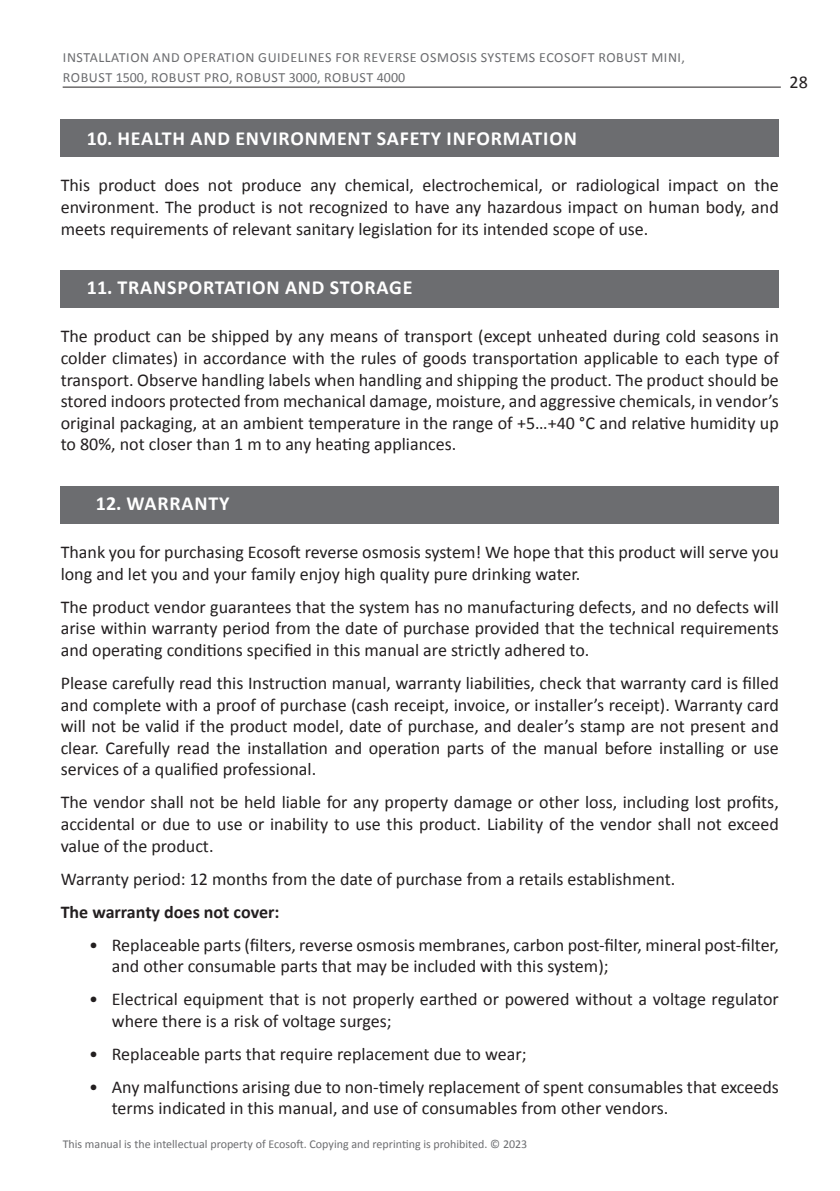
<style>
.page{position:relative;width:840px;height:1191px;background:#fff}
.page>*{position:absolute;margin:0;border:0;box-sizing:border-box;transform-origin:0 0}
.t1{font:700 20px "Calibri";letter-spacing:.04em;color:#fff}
.t2{font:18px/21.6px "Calibri";color:#231f20;text-align:justify}
.t3{font:700 18px "Calibri";color:#231f20}
.t4{font:14px/20px "Calibri";letter-spacing:.04em;color:#6c6d70}
.t5{font:12px "Calibri";color:#6c6d70}
</style>
<div class="page">
<hr style="left:63px;top:87px;width:717px;height:1px;background:#231f20">
<div style="left:60px;top:119px;width:717px;height:37px;background:#6c6d70"></div>
<div style="left:60px;top:486px;width:717px;height:37px;background:#6c6d70"></div>
<div style="left:60px;top:270px;width:717px;height:37px;background:#6c6d70"></div>
<p class="t4" style="left:63px;top:47px;width:623px">INSTALLATION AND OPERATION GUIDELINES FOR REVERSE OSMOSIS SYSTEMS ECOSOFT ROBUST MINI,<br>ROBUST 1500, ROBUST PRO, ROBUST 3000, ROBUST 4000</p>
<p class="t2" style="left:789px;top:71px;width:20px">28</p>
<p class="t1" style="left:87px;top:126px;width:491px">10. HEALTH AND ENVIRONMENT SAFETY INFORMATION</p>
<p class="t2" style="left:61px;top:175px;width:719px">This product does not produce any chemical, electrochemical, or radiological impact on the environment. The product is not recognized to have any hazardous impact on human body, and meets requirements of relevant sanitary legislation for its intended scope of use.</p>
<p class="t1" style="left:87px;top:275px;width:327px">11. TRANSPORTATION AND STORAGE</p>
<p class="t2" style="left:61px;top:326px;width:719px">The product can be shipped by any means of transport (except unheated during cold seasons in colder climates) in accordance with the rules of goods transportation applicable to each type of transport. Observe handling labels when handling and shipping the product. The product should be stored indoors protected from mechanical damage, moisture, and aggressive chemicals, in vendor’s original packaging, at an ambient temperature in the range of +5…+40 °C and relative humidity up to 80%, not closer than 1 m to any heating appliances.</p>
<p class="t1" style="left:96px;top:491px;width:135px">12. WARRANTY</p>
<p class="t2" style="left:61px;top:541px;width:719px">Thank you for purchasing Ecosoft reverse osmosis system! We hope that this product will serve you long and let you and your family enjoy high quality pure drinking water.</p>
<p class="t2" style="left:61px;top:596px;width:719px">The product vendor guarantees that the system has no manufacturing defects, and no defects will arise within warranty period from the date of purchase provided that the technical requirements and operating conditions specified in this manual are strictly adhered to.</p>
<p class="t2" style="left:61px;top:672px;width:719px">Please carefully read this Instruction manual, warranty liabilities, check that warranty card is filled and complete with a proof of purchase (cash receipt, invoice, or installer’s receipt). Warranty card will not be valid if the product model, date of purchase, and dealer’s stamp are not present and clear. Carefully read the installation and operation parts of the manual before installing or use services of a qualified professional.</p>
<p class="t2" style="left:61px;top:791px;width:719px">The vendor shall not be held liable for any property damage or other loss, including lost profits, accidental or due to use or inability to use this product. Liability of the vendor shall not exceed value of the product.</p>
<p class="t2" style="left:61px;top:868px;width:615px">Warranty period: 12 months from the date of purchase from a retails establishment.</p>
<p class="t3" style="left:61px;top:900px;width:220px">The warranty does not cover:</p>
<p class="t2" style="left:112px;top:933px;width:668px;text-indent:-23px">• Replaceable parts (filters, reverse osmosis membranes, carbon post-filter, mineral post-filter, and other consumable parts that may be included with this system);</p>
<p class="t2" style="left:112px;top:988px;width:668px;text-indent:-23px">• Electrical equipment that is not properly earthed or powered without a voltage regulator where there is a risk of voltage surges;</p>
<p class="t2" style="left:89px;top:1043px;width:438px">• Replaceable parts that require replacement due to wear;</p>
<p class="t2" style="left:112px;top:1075px;width:668px;text-indent:-23px">• Any malfunctions arising due to non-timely replacement of spent consumables that exceeds terms indicated in this manual, and use of consumables from other vendors.</p>
<p class="t5" style="left:63px;top:1136px;width:466px">This manual is the intellectual property of Ecosoft. Copying and reprinting is prohibited. © 2023</p>
</div>
